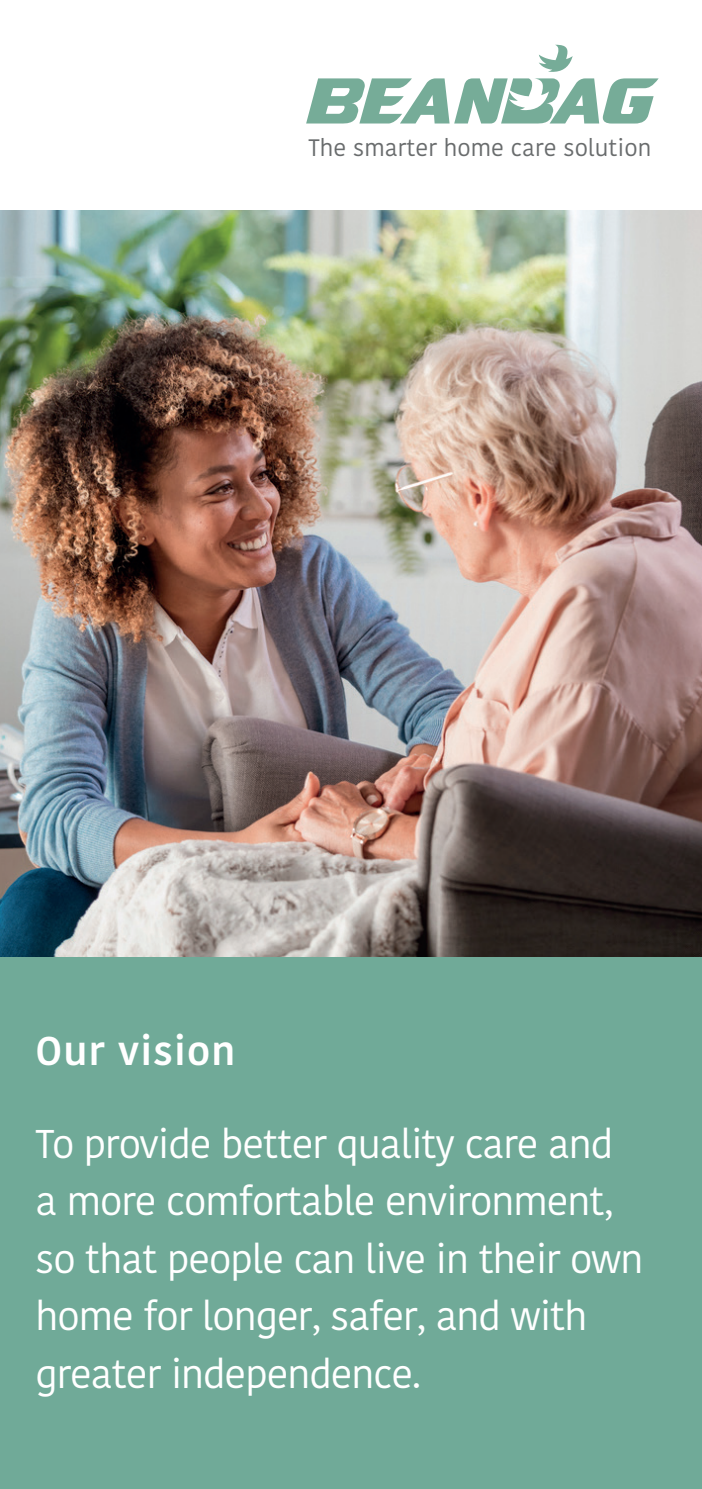
<style>
.page{position:relative;width:702px;height:1489px;background:#fff}
.page>*{position:absolute;margin:0;border:0;box-sizing:border-box;transform-origin:0 0}
.t1{font:40px/57.5px "Kohinoor Devanagari";letter-spacing:-.025em;color:#fff}
.t2{font:600 40px "Kohinoor Devanagari";letter-spacing:.03em;color:#fff}
.t3{font:23.75px "Kohinoor Devanagari";color:#696c6d}
</style>
<div class="page">
<svg style="left:539px;top:45px;width:33px;height:27px"></svg>
<svg style="left:306px;top:78px;width:352px;height:46px"></svg>
<img style="left:0;top:211px;width:702px;height:746px">
<div style="left:0;top:957px;width:702px;height:531px;background:#70aa98"></div>
<p class="t3" style="left:308px;top:134px;width:344px">The smarter home care solution</p>
<p class="t2" style="left:35px;top:1027px;width:201px">Our vision</p>
<p class="t1" style="left:35px;top:1115px;width:609px">To provide better quality care and a more comfortable environment, so that people can live in their own home for longer, safer, and with greater independence.</p>
</div>
